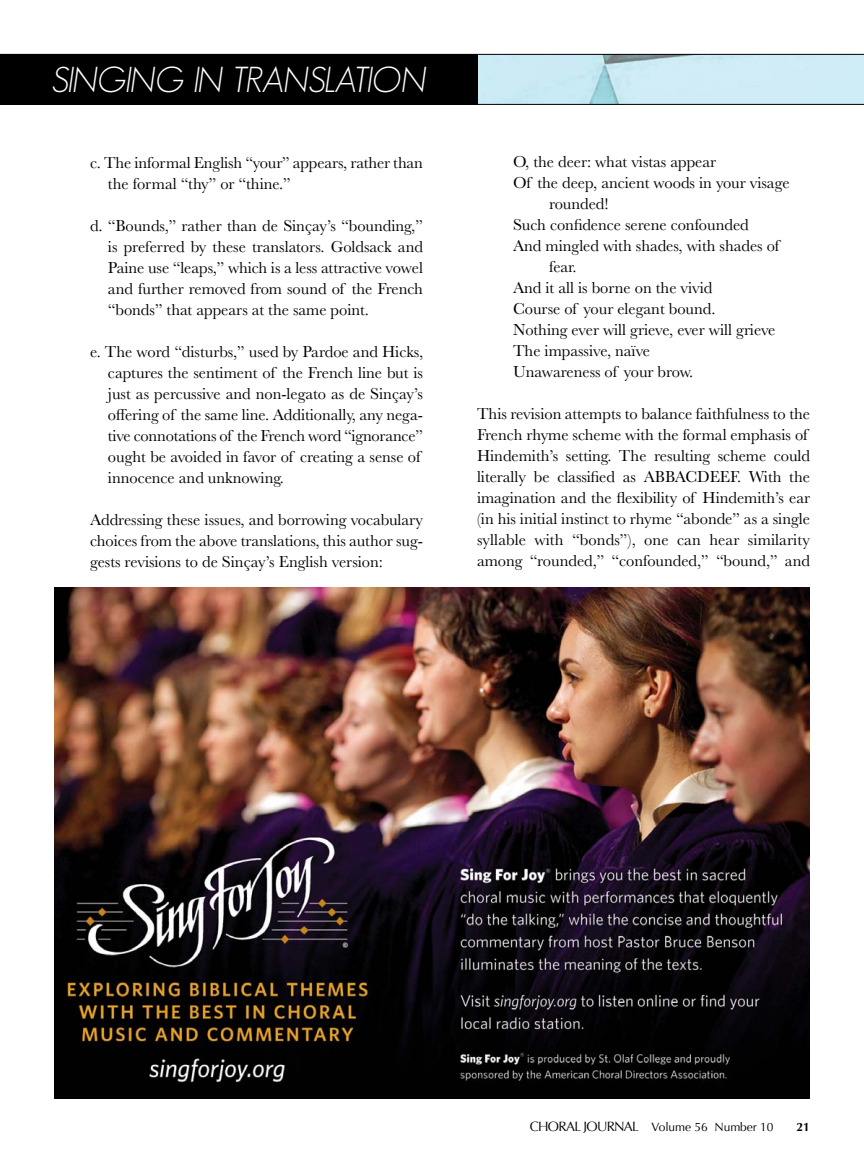
<style>
.page{position:relative;width:864px;height:1161px;background:#fff}
.page>*{position:absolute;margin:0;border:0;box-sizing:border-box;transform-origin:0 0}
.t1{font:italic 300 35.25px "Geosans";letter-spacing:-.05em;color:#fff}
.t2{font:16.5px/21px "Baskerville";color:#000}
.t3{font:12px "Optima";letter-spacing:-.005em;color:#000}
.t4{font:700 12px "Optima";color:#000}
.s1{font-size:13.5px}
</style>
<div class="page">
<img style="left:54px;top:588px;width:756px;height:510px">
<svg style="left:0;top:54px;width:864px;height:51px;background:#bddae3"></svg>
<div style="left:0;top:54px;width:478px;height:50px;background:#000"></div>
<h1 class="t1" style="left:52px;top:60px;width:376px">SINGING IN TRANSLATION</h1>
<p class="t2" style="left:108px;top:152px;width:317px;text-indent:-18px">c. The informal English “your” appears, rather than the formal “thy” or “thine.”</p>
<p class="t2" style="left:108px;top:215px;width:317px;text-align:justify;text-indent:-18px">d. “Bounds,” rather than de Sinçay’s “bounding,” is preferred by these translators. Goldsack and Paine use “leaps,” which is a less attractive vowel and further removed from sound of the French “bonds” that appears at the same point.</p>
<p class="t2" style="left:108px;top:341px;width:317px;text-indent:-18px">e. The word “disturbs,” used by Pardoe and Hicks, captures the sentiment of the French line but is just as percussive and non-legato as de Sinçay’s offering of the same line. Additionally, any nega&shy;tive connotations of the French word “ignorance” ought be avoided in favor of creating a sense of innocence and unknowing.</p>
<p class="t2" style="left:90px;top:509px;width:335px;text-align:justify">Addressing these issues, and borrowing vocabulary choices from the above translations, this author sug&shy;gests revisions to de Sinçay’s English version:</p>
<p class="t2" style="left:513px;top:151px;width:205px">O, the deer: what vistas appear</p>
<p class="t2" style="left:513px;top:172px;width:278px">Of the deep, ancient woods in your visage</p>
<p class="t2" style="left:549px;top:193px;width:61px">rounded!</p>
<p class="t2" style="left:513px;top:214px;width:237px">Such confidence serene confounded</p>
<p class="t2" style="left:513px;top:235px;width:268px">And mingled with shades, with shades of</p>
<p class="t2" style="left:549px;top:256px;width:29px">fear.</p>
<p class="t2" style="left:513px;top:277px;width:201px">And it all is borne on the vivid</p>
<p class="t2" style="left:513px;top:298px;width:204px">Course of your elegant bound.</p>
<p class="t2" style="left:513px;top:319px;width:264px">Nothing ever will grieve, ever will grieve</p>
<p class="t2" style="left:513px;top:340px;width:139px">The impassive, naïve</p>
<p class="t2" style="left:513px;top:361px;width:182px">Unawareness of your brow.</p>
<p class="t2" style="left:477px;top:403px;width:335px">This revision attempts to balance faithfulness to the French rhyme scheme with the formal emphasis of Hindemith’s setting. The resulting scheme could literally be classified as ABBACDEEF. With the imagination and the flexibility of Hindemith’s ear (in his initial instinct to rhyme “abonde” as a single syllable with “bonds”), one can hear similarity among “rounded,” “confounded,” “bound,” and</p>
<p class="t3" style="left:530px;top:1120px;width:245px"><span class="s1">CHORAL JOURNAL</span> Volume 56 Number 10</p>
<p class="t4" style="left:797px;top:1120px;width:15px">21</p>
</div>
